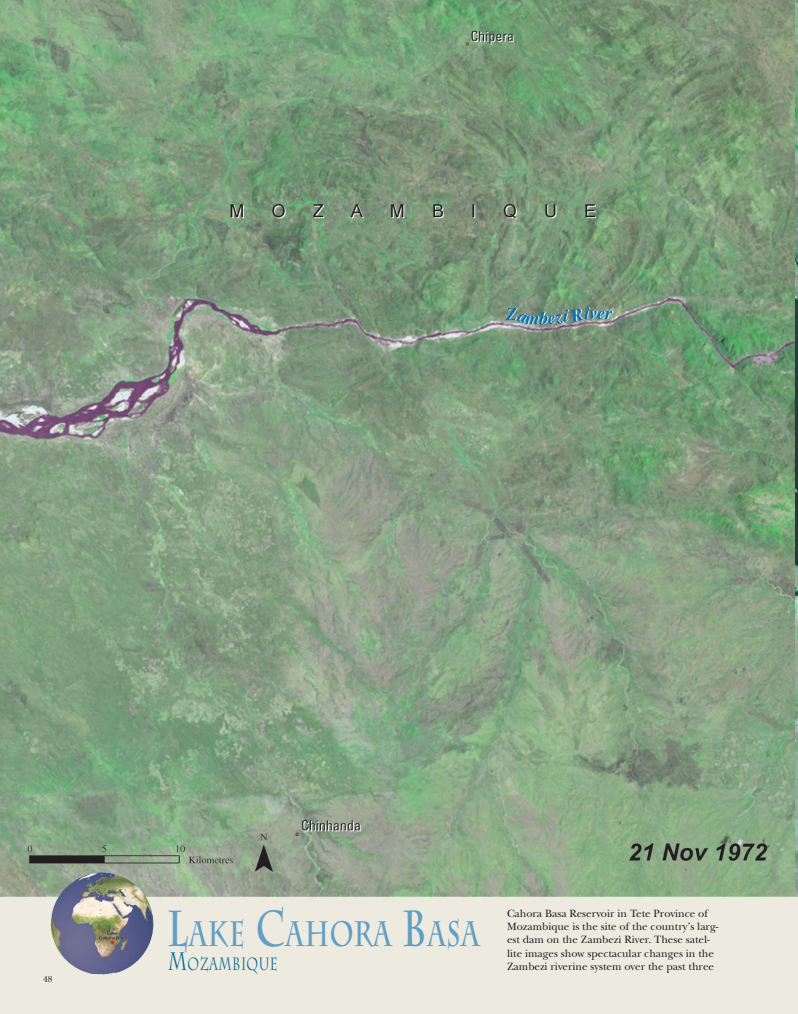
<style>
.page{position:relative;width:798px;height:1014px;background:#fff}
.page>*{position:absolute;margin:0;border:0;box-sizing:border-box;transform-origin:0 0}
.t1{font:700 35.3px "Charlemagne";letter-spacing:.035em;color:#629fc3;scale:.71 1}
.t2{font:17.6px "Charlemagne";letter-spacing:.035em;color:#006594;scale:.71 1}
.t3{font:11px/13.2px "New Baskerville";color:#231f20}
.t4{font:9px "New Baskerville";color:#231f20}
.s1{font-size:50.4px}
.s2{font-size:25.2px}
</style>
<div class="page">
<div style="left:0;top:0;width:795px;height:1014px;background:#edeae0"></div>
<hr style="left:795px;top:0;width:3px;height:1014px;background:#edeae0">
<img style="left:0;top:0;width:798px;height:896px">
<img style="left:98px;top:873px;width:55px;height:79px">
<p class="t4" style="left:43px;top:975px;width:11px">48</p>
<h1 class="t1" style="left:167px;top:913px;width:442px"><span class="s1">L</span>AKE <span class="s1">C</span>AHORA <span class="s1">B</span>ASA</h1>
<h2 class="t2" style="left:168px;top:953px;width:156px"><span class="s2">M</span>OZAMBIQUE</h2>
<p class="t3" style="left:507px;top:908px;width:213px">Cahora Basa Reservoir in Tete Province of Mozambique is the site of the country’s larg&shy;est dam on the Zambezi River. These satel&shy;lite images show spectacular changes in the Zambezi riverine system over the past three</p>
</div>
